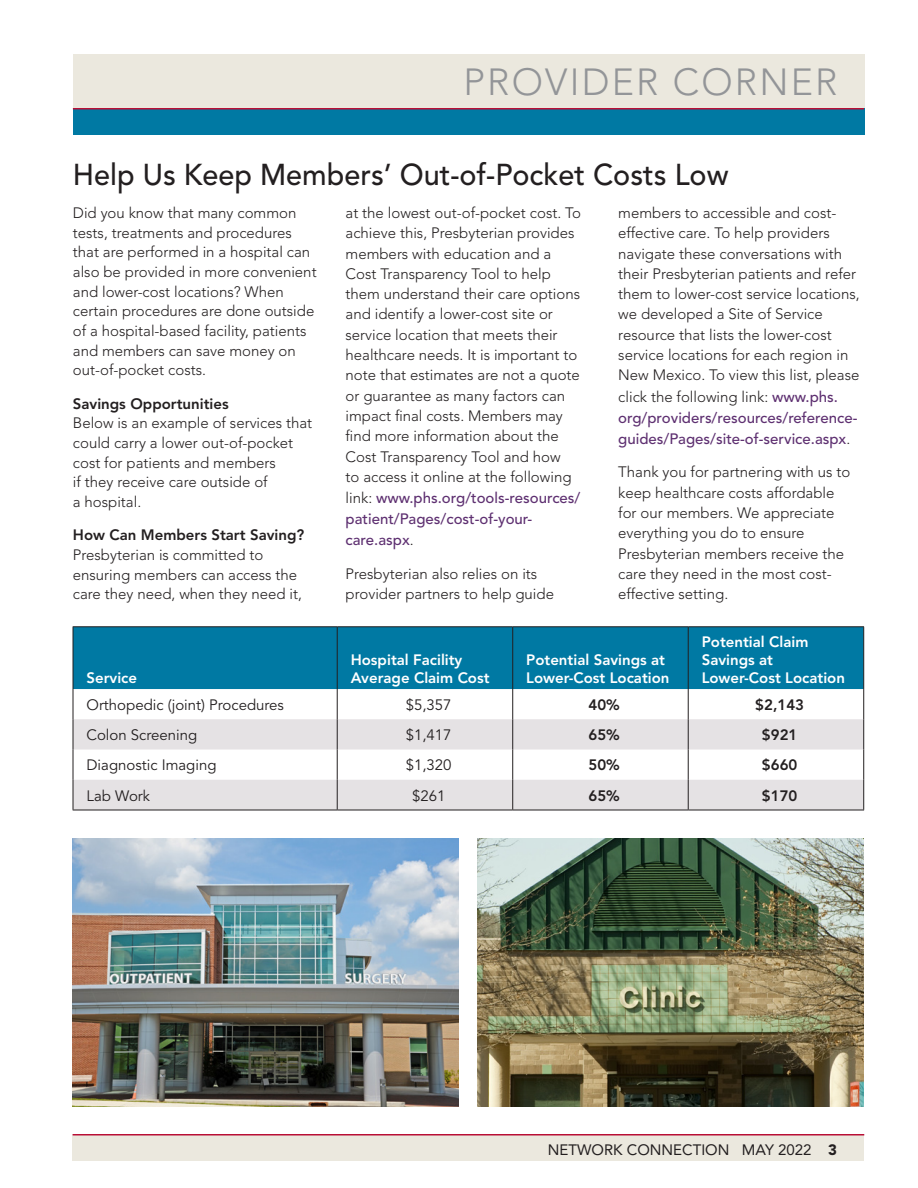
<style>
.page{position:relative;width:918px;height:1188px;background:#fff}
.page>*{position:absolute;margin:0;border:0;box-sizing:border-box;transform-origin:0 0}
.t1{font:300 37.5px "Avenir LT Std";letter-spacing:.06em;color:#939598}
.t2{font:500 30px "Avenir LT Std";color:#231f20;scale:.96 1}
.t3{font:300 15px/19.6px "Avenir LT Std";color:#231f20}
.t4{font:800 15px/18px "Avenir LT Std";color:#fff}
.t5{font:15px "Avenir LT Std";color:#231f20}
.t6{font:800 15px "Avenir LT Std";color:#231f20}
.t7{font:15px "Avenir LT Std";color:#231f20}
.s1{font-weight:800}
.s2{font-weight:500;color:#5e3071}
.s3{font-weight:900}
</style>
<div class="page">
<div style="left:73px;top:1134px;width:791px;height:27px;background:#ebe8de"></div>
<hr style="left:73px;top:1134px;width:791px;height:2px;background:#b90f36">
<div style="left:73px;top:54px;width:792px;height:54px;background:#ebe8de"></div>
<div style="left:73px;top:108px;width:792px;height:27px;background:#0079a3"></div>
<hr style="left:73px;top:108px;width:791px;height:2px;background:#b90f36">
<div style="left:74px;top:627px;width:789px;height:62px;background:#0079a3"></div>
<svg style="left:74px;top:719px;width:789px;height:91px;fill:#e5e2e4"></svg>
<hr style="left:73px;top:810px;width:264px;height:1px;background:#231f20">
<hr style="left:337px;top:810px;width:176px;height:1px;background:#231f20">
<hr style="left:513px;top:810px;width:175px;height:1px;background:#231f20">
<hr style="left:688px;top:810px;width:176px;height:1px;background:#231f20">
<hr style="left:73px;top:627px;width:1px;height:62px;background:#231f20">
<hr style="left:337px;top:627px;width:1px;height:62px;background:#231f20">
<hr style="left:512px;top:627px;width:1px;height:62px;background:#231f20">
<hr style="left:688px;top:627px;width:1px;height:62px;background:#231f20">
<hr style="left:863px;top:627px;width:1px;height:62px;background:#231f20">
<hr style="left:73px;top:689px;width:1px;height:30px;background:#231f20">
<hr style="left:337px;top:689px;width:1px;height:30px;background:#231f20">
<hr style="left:512px;top:689px;width:1px;height:30px;background:#231f20">
<hr style="left:688px;top:689px;width:1px;height:30px;background:#231f20">
<hr style="left:863px;top:689px;width:1px;height:30px;background:#231f20">
<hr style="left:73px;top:719px;width:1px;height:31px;background:#231f20">
<hr style="left:337px;top:719px;width:1px;height:31px;background:#231f20">
<hr style="left:512px;top:719px;width:1px;height:31px;background:#231f20">
<hr style="left:688px;top:719px;width:1px;height:31px;background:#231f20">
<hr style="left:863px;top:719px;width:1px;height:31px;background:#231f20">
<hr style="left:73px;top:750px;width:1px;height:30px;background:#231f20">
<hr style="left:337px;top:750px;width:1px;height:30px;background:#231f20">
<hr style="left:512px;top:750px;width:1px;height:30px;background:#231f20">
<hr style="left:688px;top:750px;width:1px;height:30px;background:#231f20">
<hr style="left:863px;top:750px;width:1px;height:30px;background:#231f20">
<hr style="left:73px;top:780px;width:1px;height:30px;background:#231f20">
<hr style="left:337px;top:780px;width:1px;height:30px;background:#231f20">
<hr style="left:512px;top:780px;width:1px;height:30px;background:#231f20">
<hr style="left:688px;top:780px;width:1px;height:30px;background:#231f20">
<hr style="left:863px;top:780px;width:1px;height:30px;background:#231f20">
<hr style="left:73px;top:626px;width:264px;height:1px;background:#231f20">
<hr style="left:337px;top:626px;width:176px;height:1px;background:#231f20">
<hr style="left:513px;top:626px;width:175px;height:1px;background:#231f20">
<hr style="left:688px;top:626px;width:176px;height:1px;background:#231f20">
<img style="left:73px;top:838px;width:386px;height:269px">
<img style="left:478px;top:838px;width:386px;height:269px">
<p class="t1" style="left:463px;top:60px;width:376px">PROVIDER CORNER</p>
<p class="t2" style="left:73px;top:157px;width:685px">Help Us Keep Members’ Out-of-Pocket Costs Low</p>
<p class="t3" style="left:73px;top:203px;width:245px">Did you know that many common tests, treatments and procedures that are performed in a hospital can also be provided in more convenient and lower-cost locations? When certain procedures are done outside of a hospital-based facility, patients and members can save money on out-of-pocket costs.</p>
<p class="t3" style="left:73px;top:394px;width:241px"><span class="s1">Savings Opportunities<br></span>Below is an example of services that could carry a lower out-of-pocket cost for patients and members<br>if they receive care outside of<br>a hospital.</p>
<p class="t3" style="left:73px;top:525px;width:233px"><span class="s1">How Can Members Start Saving?<br></span>Presbyterian is committed to ensuring members can access the care they need, when they need it,</p>
<p class="t3" style="left:346px;top:203px;width:237px;line-height:20.4px">at the lowest out-of-pocket cost. To achieve this, Presbyterian provides members with education and a<br>Cost Transparency Tool to help them understand their care options and identify a lower-cost site or service location that meets their healthcare needs. It is important to note that estimates are not a quote or guarantee as many factors can impact final costs. Members may find more information about the<br>Cost Transparency Tool and how<br>to access it online at the following link: <span class="s2">www.phs.org/tools-resources/ patient/Pages/cost-of-your&shy;care.aspx</span>.</p>
<p class="t3" style="left:346px;top:564px;width:210px;line-height:20.2px">Presbyterian also relies on its provider partners to help guide</p>
<p class="t3" style="left:618px;top:202px;width:243px;line-height:20.5px">members to accessible and cost&shy;effective care. To help providers navigate these conversations with their Presbyterian patients and refer them to lower-cost service locations, we developed a Site of Service resource that lists the lower-cost service locations for each region in New Mexico. To view this list, please click the following link: <span class="s2">www.phs. org/providers/resources/reference&shy;guides/Pages/site-of-service.aspx</span>.</p>
<p class="t3" style="left:618px;top:462px;width:234px;line-height:20.2px">Thank you for partnering with us to keep healthcare costs affordable for our members. We appreciate everything you do to ensure<br>Presbyterian members receive the care they need in the most cost&shy;effective setting.</p>
<p class="t4" style="left:87px;top:669px;width:52px">Service</p>
<p class="t4" style="left:351px;top:651px;width:140px">Hospital Facility<br>Average Claim Cost</p>
<p class="t4" style="left:526px;top:651px;width:145px">Potential Savings at<br>Lower-Cost Location</p>
<p class="t4" style="left:702px;top:633px;width:145px">Potential Claim<br>Savings at<br>Lower-Cost Location</p>
<p class="t5" style="left:87px;top:696px;width:199px">Orthopedic (joint) Procedures</p>
<p class="t5" style="left:406px;top:696px;width:47px">$5,357</p>
<p class="t6" style="left:589px;top:696px;width:33px">40%</p>
<p class="t6" style="left:755px;top:696px;width:50px">$2,143</p>
<p class="t5" style="left:87px;top:726px;width:112px">Colon Screening</p>
<p class="t5" style="left:406px;top:726px;width:47px">$1,417</p>
<p class="t6" style="left:589px;top:726px;width:33px">65%</p>
<p class="t6" style="left:762px;top:726px;width:37px">$921</p>
<p class="t5" style="left:87px;top:757px;width:132px">Diagnostic Imaging</p>
<p class="t5" style="left:406px;top:757px;width:47px">$1,320</p>
<p class="t6" style="left:589px;top:756px;width:33px">50%</p>
<p class="t6" style="left:762px;top:756px;width:37px">$660</p>
<p class="t5" style="left:87px;top:787px;width:65px">Lab Work</p>
<p class="t5" style="left:412px;top:787px;width:35px">$261</p>
<p class="t6" style="left:589px;top:786px;width:33px">65%</p>
<p class="t6" style="left:762px;top:786px;width:37px">$170</p>
<p class="t7" style="left:548px;top:1141px;width:291px">NETWORK CONNECTION MAY 2022 <span class="s3">3</span></p>
</div>
